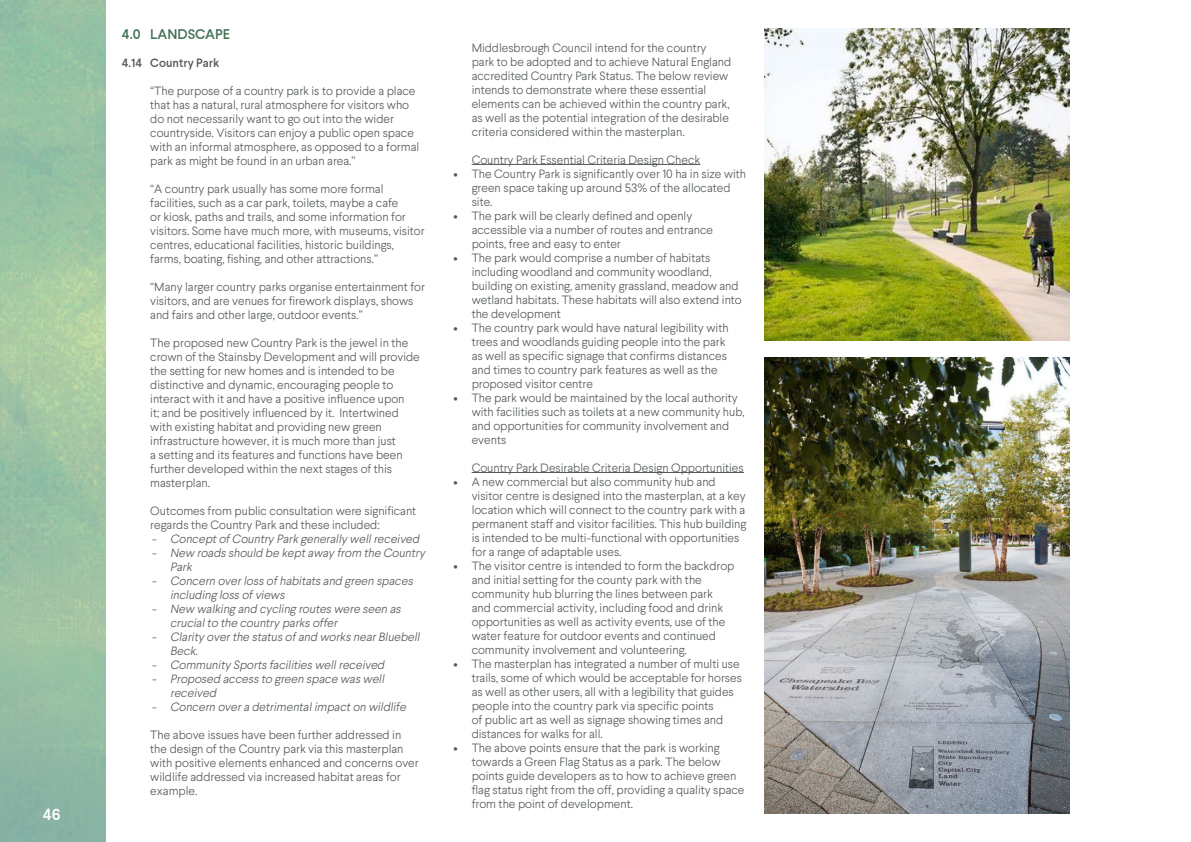
<style>
.page{position:relative;width:1191px;height:842px;background:#fff}
.page>*{position:absolute;margin:0;border:0;box-sizing:border-box;transform-origin:0 0}
.t1{font:500 16px "Larsseit";color:#fff}
.t2{font:500 14px "Larsseit";color:#427257}
.t3{font:300 12px/14px "Larsseit";color:#54595b}
.t4{font:italic 300 12px/14px "Larsseit";color:#54595b}
.t5{font:500 12px "Larsseit";color:#54595b}
</style>
<div class="page">
<hr style="left:471px;top:164px;width:229px;height:1px;background:#54595b">
<hr style="left:471px;top:472px;width:273px;height:1px;background:#54595b">
<img style="left:764px;top:357px;width:305px;height:457px">
<img style="left:764px;top:28px;width:305px;height:312px">
<h1 class="t1" style="left:43px;top:805px;width:19px">46</h1>
<p class="t2" style="left:122px;top:26px;width:110px">4.0 LANDSCAPE</p>
<p class="t5" style="left:122px;top:56px;width:99px">4.14 Country Park</p>
<p class="t3" style="left:150px;top:84px;width:270px">“The purpose of a country park is to provide a place that has a natural, rural atmosphere for visitors who do not necessarily want to go out into the wider countryside. Visitors can enjoy a public open space with an informal atmosphere, as opposed to a formal park as might be found in an urban area.’’</p>
<p class="t3" style="left:150px;top:182px;width:276px">“A country park usually has some more formal facilities, such as a car park, toilets, maybe a cafe<br>or kiosk, paths and trails, and some information for visitors. Some have much more, with museums, visitor centres, educational facilities, historic buildings, farms, boating, fishing, and other attractions.’’</p>
<p class="t3" style="left:150px;top:280px;width:276px">“Many larger country parks organise entertainment for visitors, and are venues for firework displays, shows and fairs and other large, outdoor events.’’</p>
<p class="t3" style="left:150px;top:336px;width:271px">The proposed new Country Park is the jewel in the crown of the Stainsby Development and will provide the setting for new homes and is intended to be distinctive and dynamic, encouraging people to interact with it and have a positive influence upon<br>it; and be positively influenced by it. Intertwined with existing habitat and providing new green infrastructure however, it is much more than just<br>a setting and its features and functions have been further developed within the next stages of this masterplan.</p>
<p class="t3" style="left:150px;top:504px;width:267px">Outcomes from public consultation were significant regards the Country Park and these included:</p>
<p class="t4" style="left:152px;top:532px;width:271px">- ConceptofCountry Park generally wellreceived</p>
<p class="t4" style="left:170px;top:546px;width:259px;text-indent:-18px">- New roads should be keptaway from the Country<br>Park</p>
<p class="t4" style="left:170px;top:574px;width:247px;text-indent:-18px">- Concern overloss ofhabitats and green spaces including loss ofviews</p>
<p class="t4" style="left:170px;top:602px;width:235px;text-indent:-18px">- New walking and cycling routes were seen as crucialto the country parks offer</p>
<p class="t4" style="left:170px;top:630px;width:254px;text-indent:-18px">- Clarity overthe status ofand works nearBluebell<br>Beck.</p>
<p class="t4" style="left:152px;top:658px;width:236px">- Community Sports facilities wellreceived</p>
<p class="t4" style="left:170px;top:672px;width:218px;text-indent:-18px">- Proposed access to green space was well received</p>
<p class="t4" style="left:152px;top:700px;width:258px">- Concern overa detrimentalimpacton wildlife</p>
<p class="t3" style="left:150px;top:728px;width:270px">The above issues have been further addressed in the design of the Country park via this masterplan with positive elements enhanced and concerns over wildlife addressed via increased habitat areas for example.</p>
<p class="t3" style="left:471px;top:40px;width:261px">Middlesbrough Council intend for the country park to be adopted and to achieve Natural England accredited Country Park Status. The below review intends to demonstrate where these essential elements can be achieved within the country park, as well as the potential integration of the desirable criteria considered within the masterplan.</p>
<p class="t3" style="left:471px;top:152px;width:230px">Country Park Essential Criteria Design Check</p>
<p class="t3" style="left:471px;top:166px;width:276px;text-indent:-18px">• The Country Park is significantly over 10 ha in size with green space taking up around 53% of the allocated site.</p>
<p class="t3" style="left:471px;top:208px;width:243px;text-indent:-18px">• The park will be clearly defined and openly accessible via a number of routes and entrance points, free and easy to enter</p>
<p class="t3" style="left:471px;top:250px;width:272px;text-indent:-18px">• The park would comprise a number of habitats including woodland and community woodland, building on existing, amenity grassland, meadow and wetland habitats. These habitats will also extend into the development</p>
<p class="t3" style="left:471px;top:320px;width:258px;text-indent:-18px">• The country park would have natural legibility with trees and woodlands guiding people into the park as well as specific signage that confirms distances and times to country park features as well as the proposed visitor centre</p>
<p class="t3" style="left:471px;top:390px;width:274px;text-indent:-18px">• The park would be maintained by the local authority with facilities such as toilets at a new community hub, and opportunities for community involvement and events</p>
<p class="t3" style="left:471px;top:460px;width:274px">Country Park Desirable Criteria Design Opportunities</p>
<p class="t3" style="left:471px;top:474px;width:276px;text-indent:-18px">• A new commercial but also community hub and visitor centre is designed into the masterplan, at a key location which will connect to the country park with a permanent staff and visitor facilities. This hub building is intended to be multi-functional with opportunities for a range of adaptable uses.</p>
<p class="t3" style="left:471px;top:558px;width:264px;text-indent:-18px">• The visitor centre is intended to form the backdrop and initial setting for the county park with the community hub blurring the lines between park and commercial activity, including food and drink opportunities as well as activity events, use of the water feature for outdoor events and continued community involvement and volunteering.</p>
<p class="t3" style="left:471px;top:656px;width:272px;text-indent:-18px">• The masterplan has integrated a number of multi use trails, some of which would be acceptable for horses as well as other users, all with a legibility that guides people into the country park via specific points<br>of public art as well as signage showing times and distances for walks for all.</p>
<p class="t3" style="left:471px;top:740px;width:274px;text-indent:-18px">• The above points ensure that the park is working towards a Green Flag Status as a park. The below points guide developers as to how to achieve green flag status right from the off, providing a quality space from the point of development.</p>
</div>
